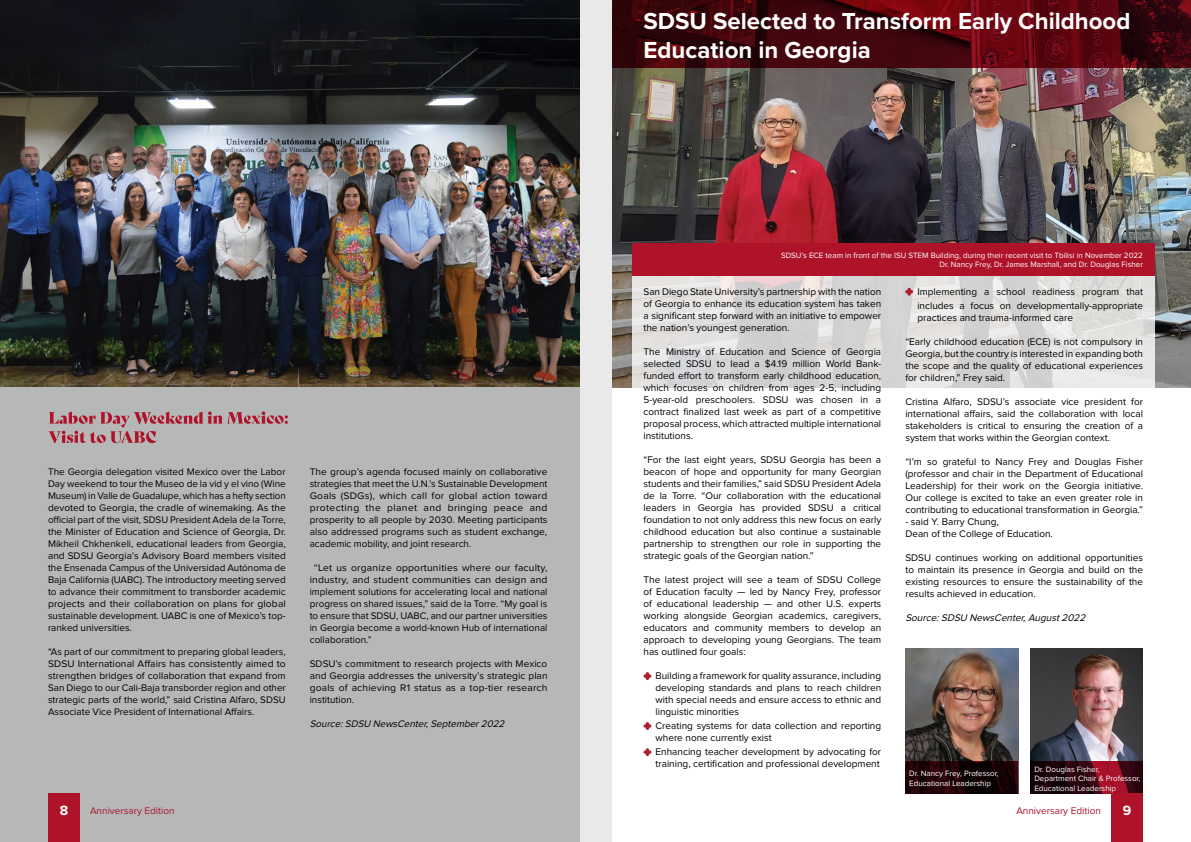
<style>
.page{position:relative;width:1191px;height:842px;background:#fff}
.page>*{position:absolute;margin:0;border:0;box-sizing:border-box;transform-origin:0 0}
.t1{font:700 24px/28.8px "Proxima Nova";color:#fff}
.t2{font:700 14px "Proxima Nova";color:#fff}
.t3{font:10px/12px "Proxima Nova";color:#000;text-align:justify}
.t4{font:10px "Proxima Nova";color:#ae132a}
.t5{font:italic 10px "Proxima Nova";color:#000}
.t6{font:9.9px/12px "Proxima Nova";color:#000;text-align:justify}
.t7{font:9.9px/12px "Proxima Nova";color:#000;text-align:justify;scale:1.04 1}
.t8{font:italic 9.9px "Proxima Nova";color:#000}
.t9{font:8px/9.6px "Proxima Nova";color:#fff}
</style>
<div class="page">
<img style="left:0;top:0;width:579px;height:388px">
<img style="left:611px;top:0;width:580px;height:388px">
<div style="left:0;top:388px;width:595px;height:454px;background:#b6b8b8"></div>
<svg style="left:48px;top:411px;width:240px;height:32px"></svg>
<svg style="left:632px;top:275px;width:522px;height:113px;background:#dbd9d9"></svg>
<svg style="left:611px;top:1px;width:580px;height:67px;background:#48060d"></svg>
<div style="left:579px;top:0;width:32px;height:842px;background:#e9e9ea"></div>
<svg style="left:643px;top:672px;width:8px;height:8px"></svg>
<svg style="left:643px;top:722px;width:8px;height:8px"></svg>
<svg style="left:643px;top:748px;width:8px;height:8px"></svg>
<svg style="left:905px;top:288px;width:8px;height:8px"></svg>
<img style="left:905px;top:649px;width:113px;height:113px">
<img style="left:1030px;top:649px;width:113px;height:113px">
<svg style="left:1030px;top:762px;width:113px;height:32px;background:#430713"></svg>
<svg style="left:905px;top:762px;width:113px;height:32px;background:#1a0205"></svg>
<div style="left:632px;top:243px;width:522px;height:32px;background:#ae132a"></div>
<div style="left:1111px;top:794px;width:32px;height:48px;background:#ae132a"></div>
<div style="left:48px;top:794px;width:32px;height:48px;background:#ae132a"></div>
<h1 class="t1" style="left:643px;top:6px;width:488px">SDSU Selected to Transform Early Childhood<br>Education in Georgia</h1>
<p class="t6" style="left:48px;top:466px;width:239px">The Georgia delegation visited Mexico over the Labor Day weekend to tour the Museo de la vid y el vino (Wine Museum) in Valle de Guadalupe, which has a hefty section devoted to Georgia, the cradle of winemaking. As the official part of the visit, SDSU President Adela de la Torre, the Minister of Education and Science of Georgia, Dr.<br>Mikheil Chkhenkeli, educational leaders from Georgia, and SDSU Georgia’s Advisory Board members visited the Ensenada Campus of the Universidad Autónoma de Baja California (UABC). The introductory meeting served to advance their commitment to transborder academic projects and their collaboration on plans for global sustainable development. UABC is one of Mexico’s top&shy;ranked universities.</p>
<p class="t6" style="left:48px;top:646px;width:239px">“As part of our commitment to preparing global leaders, SDSU International Affairs has consistently aimed to strengthen bridges of collaboration that expand from San Diego to our Cali-Baja transborder region and other strategic parts of the world,” said Cristina Alfaro, SDSU Associate Vice President of International Affairs.</p>
<p class="t6" style="left:310px;top:466px;width:239px">The group’s agenda focused mainly on collaborative strategies that meet the U.N.’s Sustainable Development Goals (SDGs), which call for global action toward protecting the planet and bringing peace and prosperity to all people by 2030. Meeting participants also addressed programs such as student exchange, academic mobility, and joint research.</p>
<p class="t7" style="left:310px;top:562px;width:230px;text-indent:4px">“Let us organize opportunities where our faculty, industry, and student communities can design and implement solutions for accelerating local and national progress on shared issues,” said de la Torre. “My goal is to ensure that SDSU, UABC, and our partner universities in Georgia become a world-known Hub of international collaboration.”</p>
<p class="t6" style="left:310px;top:658px;width:239px">SDSU’s commitment to research projects with Mexico and Georgia addresses the university’s strategic plan goals of achieving R1 status as a top-tier research institution.</p>
<p class="t8" style="left:310px;top:719px;width:198px">Source:SDSU NewsCenter,September2022</p>
<p class="t9" style="left:781px;top:251px;width:363px;text-align:right">SDSU’s ECE team in front of the ISU STEM Building, during their recent visit to Tbilisi in November 2022<br>Dr. Nancy Frey, Dr. James Marshall, and Dr. Douglas Fisher</p>
<p class="t3" style="left:643px;top:286px;width:239px">San Diego State University’s partnership with the nation of Georgia to enhance its education system has taken a significant step forward with an initiative to empower the nation’s youngest generation.</p>
<p class="t3" style="left:643px;top:346px;width:239px">The Ministry of Education and Science of Georgia selected SDSU to lead a $4.19 million World Bank&shy;funded effort to transform early childhood education, which focuses on children from ages 2-5, including 5-year-old preschoolers. SDSU was chosen in a contract finalized last week as part of a competitive proposal process, which attracted multiple international institutions.</p>
<p class="t3" style="left:643px;top:454px;width:239px">“For the last eight years, SDSU Georgia has been a beacon of hope and opportunity for many Georgian students and their families,” said SDSU President Adela de la Torre. “Our collaboration with the educational leaders in Georgia has provided SDSU a critical foundation to not only address this new focus on early childhood education but also continue a sustainable partnership to strengthen our role in supporting the strategic goals of the Georgian nation.”</p>
<p class="t3" style="left:643px;top:574px;width:239px">The latest project will see a team of SDSU College of Education faculty — led by Nancy Frey, professor of educational leadership — and other U.S. experts working alongside Georgian academics, caregivers, educators and community members to develop an approach to developing young Georgians. The team has outlined four goals:</p>
<p class="t3" style="left:655px;top:670px;width:227px">Building a framework for quality assurance, including developing standards and plans to reach children with special needs and ensure access to ethnic and linguistic minorities</p>
<p class="t3" style="left:655px;top:720px;width:227px">Creating systems for data collection and reporting where none currently exist</p>
<p class="t3" style="left:655px;top:746px;width:227px">Enhancing teacher development by advocating for training, certification and professional development</p>
<p class="t3" style="left:917px;top:285px;width:227px;line-height:14px">Implementing a school readiness program that includes a focus on developmentally-appropriate</p>
<p class="t3" style="left:917px;top:312px;width:157px">practices and trauma-informed care</p>
<p class="t3" style="left:905px;top:336px;width:239px">“Early childhood education (ECE) is not compulsory in Georgia, but the country is interested in expanding both the scope and the quality of educational experiences for children,” Frey said.</p>
<p class="t3" style="left:905px;top:396px;width:239px">Cristina Alfaro, SDSU’s associate vice president for international affairs, said the collaboration with local stakeholders is critical to ensuring the creation of a system that works within the Georgian context.</p>
<p class="t3" style="left:905px;top:456px;width:239px">“I’m so grateful to Nancy Frey and Douglas Fisher (professor and chair in the Department of Educational Leadership) for their work on the Georgia initiative.<br>Our college is excited to take an even greater role in contributing to educational transformation in Georgia.”</p>
<p class="t3" style="left:905px;top:516px;width:149px">- said Y. Barry Chung,<br>Dean of the College of Education.</p>
<p class="t3" style="left:905px;top:552px;width:239px">SDSU continues working on additional opportunities to maintain its presence in Georgia and build on the existing resources to ensure the sustainability of the results achieved in education.</p>
<p class="t5" style="left:905px;top:613px;width:184px">Source:SDSU NewsCenter,August2022</p>
<p class="t9" style="left:909px;top:769px;width:91px">Dr. Nancy Frey, Professor,<br>Educational Leadership</p>
<p class="t9" style="left:1034px;top:764px;width:107px">Dr. Douglas Fisher,<br>Department Chair &amp; Professor,<br>Educational Leadership</p>
<h2 class="t2" style="left:60px;top:800px;width:10px">8</h2>
<p class="t4" style="left:90px;top:806px;width:86px">Anniversary Edition</p>
<p class="t4" style="left:1016px;top:806px;width:86px">Anniversary Edition</p>
<h2 class="t2" style="left:1123px;top:800px;width:10px">9</h2>
</div>
